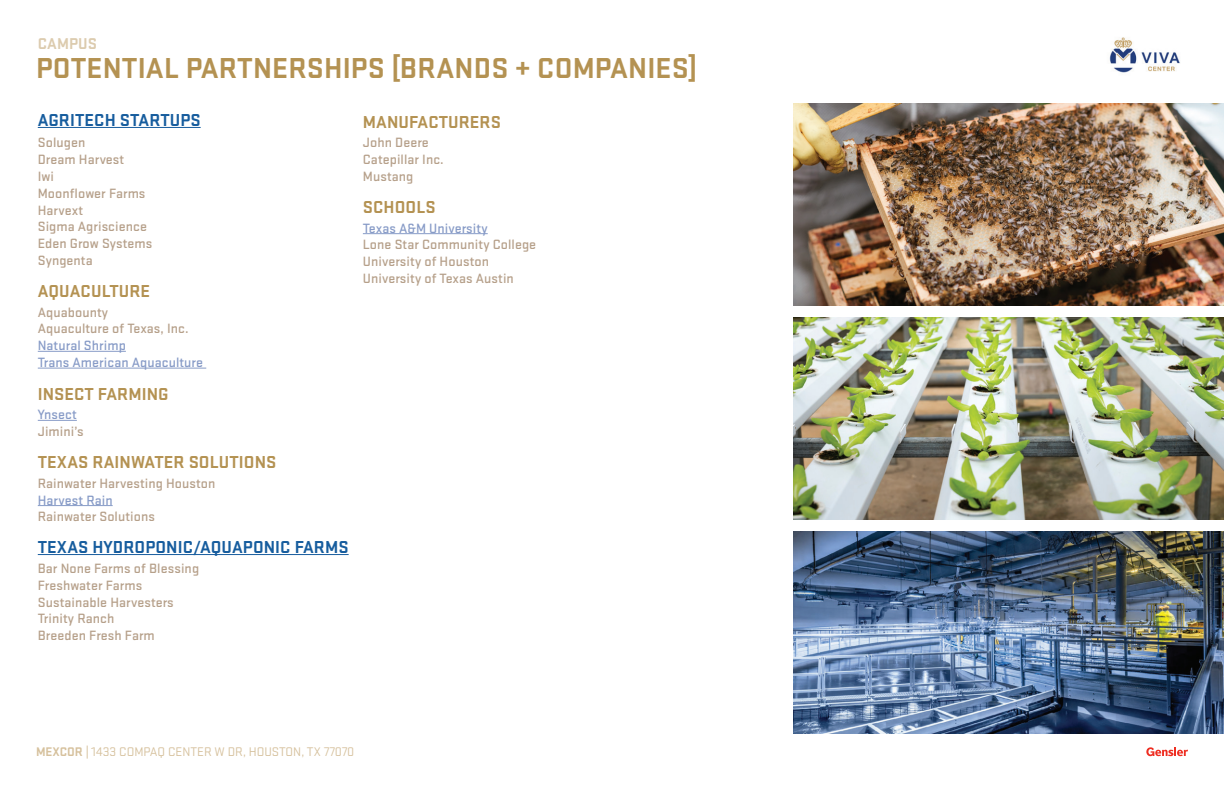
<style>
.page{position:relative;width:1224px;height:792px;background:#fff}
.page>*{position:absolute;margin:0;border:0;box-sizing:border-box;transform-origin:0 0}
.t1{font:700 30px "Stratum 1";letter-spacing:.005em;color:#b49252}
.t2{font:700 18px "Stratum 1";letter-spacing:.005em;color:#b49252}
.t3{font:700 18px "Stratum 1";letter-spacing:.005em;color:#175d9e}
.t4{font:700 16.3px "Stratum 1";letter-spacing:.005em;color:#dccbae}
.t5{font:500 14px/16.8px "Stratum 1";letter-spacing:.005em;color:#b6a08a}
.t6{font:500 14px/16.8px "Stratum 1";letter-spacing:.005em;color:#879bc7}
.t7{font:13px "Stratum 1";color:#d6c19d}
.s1{font-weight:700}
</style>
<div class="page">
<svg style="left:1146px;top:747px;width:42px;height:9px"></svg>
<img style="left:1109px;top:37px;width:71px;height:36px">
<hr style="left:38px;top:351px;width:88px;height:1px;background:#879bc7">
<hr style="left:38px;top:368px;width:168px;height:1px;background:#879bc7">
<hr style="left:38px;top:420px;width:39px;height:1px;background:#879bc7">
<hr style="left:38px;top:505px;width:75px;height:1px;background:#879bc7">
<hr style="left:38px;top:127px;width:163px;height:1px;background:#175d9e">
<hr style="left:38px;top:554px;width:311px;height:1px;background:#175d9e">
<img style="left:793px;top:103px;width:431px;height:203px">
<img style="left:793px;top:317px;width:431px;height:203px">
<img style="left:793px;top:531px;width:431px;height:203px">
<hr style="left:363px;top:233px;width:125px;height:1px;background:#879bc7">
<p class="t4" style="left:38px;top:32px;width:61px">CAMPUS</p>
<h1 class="t1" style="left:36px;top:47px;width:663px">POTENTIAL PARTNERSHIPS [BRANDS + COMPANIES]</h1>
<p class="t3" style="left:38px;top:108px;width:164px">AGRITECH STARTUPS</p>
<p class="t5" style="left:38px;top:134px;width:116px">Solugen<br>Dream Harvest<br>Iwi<br>Moonflower Farms<br>Harvext<br>Sigma Agriscience<br>Eden Grow Systems<br>Syngenta</p>
<p class="t5" style="left:38px;top:303px;width:152px">Aquabounty<br>Aquaculture of Texas, Inc.</p>
<p class="t6" style="left:38px;top:337px;width:167px">Natural Shrimp<br>Trans American Aquaculture</p>
<p class="t2" style="left:38px;top:278px;width:114px">AQUACULTURE</p>
<p class="t2" style="left:38px;top:381px;width:132px">INSECT FARMING</p>
<p class="t6" style="left:38px;top:406px;width:41px">Ynsect</p>
<p class="t5" style="left:38px;top:422px;width:47px">Jimini’s</p>
<p class="t2" style="left:38px;top:450px;width:240px">TEXAS RAINWATER SOLUTIONS</p>
<p class="t5" style="left:38px;top:474px;width:179px">Rainwater Harvesting Houston</p>
<p class="t6" style="left:38px;top:491px;width:76px">Harvest Rain</p>
<p class="t5" style="left:38px;top:508px;width:119px">Rainwater Solutions</p>
<p class="t3" style="left:38px;top:535px;width:312px">TEXAS HYDROPONIC/AQUAPONIC FARMS</p>
<p class="t5" style="left:38px;top:559px;width:163px">Bar None Farms of Blessing<br>Freshwater Farms<br>Sustainable Harvesters<br>Trinity Ranch<br>Breeden Fresh Farm</p>
<p class="t2" style="left:363px;top:109px;width:140px">MANUFACTURERS</p>
<p class="t5" style="left:363px;top:134px;width:82px">John Deere<br>Catepillar Inc.<br>Mustang</p>
<p class="t6" style="left:363px;top:219px;width:126px">Texas A&amp;M University</p>
<p class="t5" style="left:363px;top:236px;width:175px">Lone Star Community College<br>University of Houston<br>University of Texas Austin</p>
<p class="t2" style="left:363px;top:194px;width:74px">SCHOOLS</p>
<p class="t7" style="left:36px;top:743px;width:320px"><span class="s1">MEXCOR |</span> 1433 COMPAQ CENTER W DR, HOUSTON, TX 77070</p>
</div>
